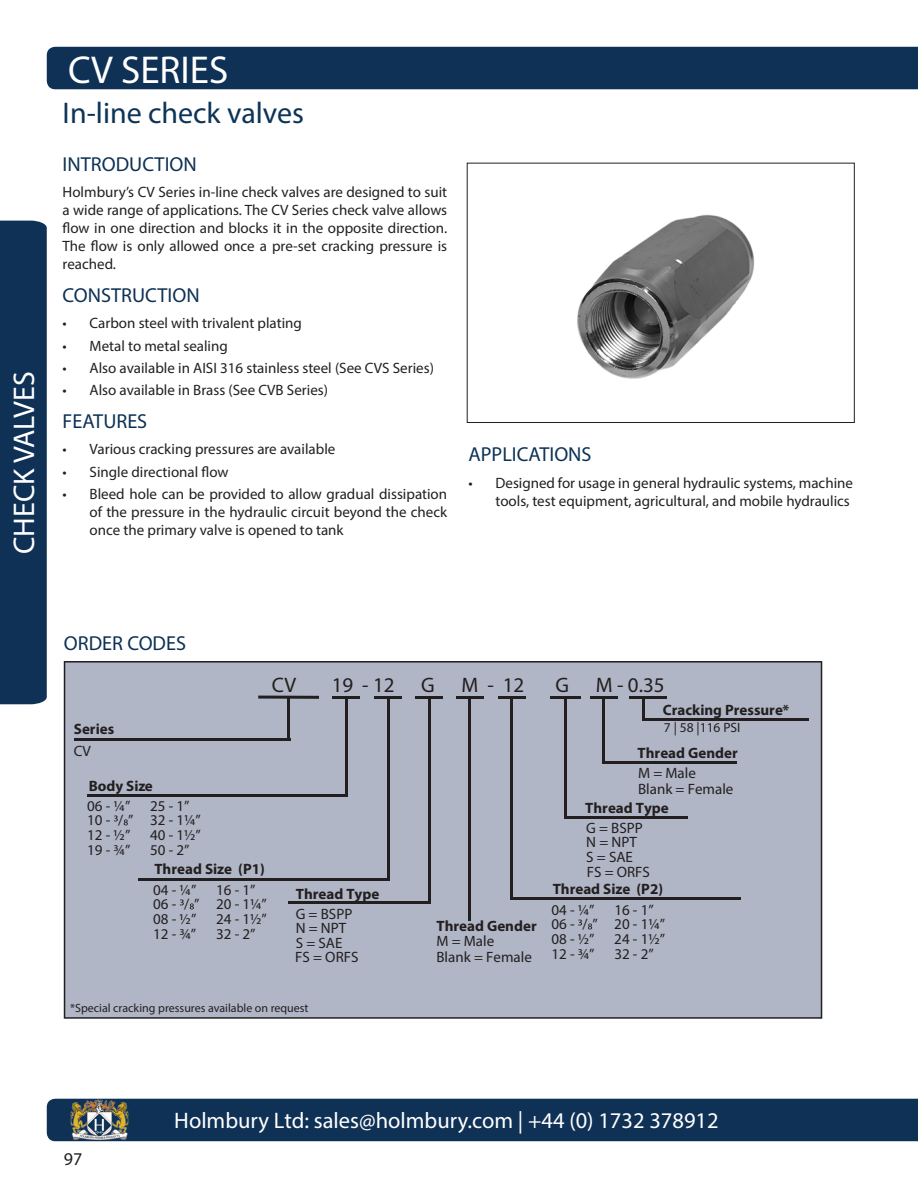
<style>
.page{position:relative;width:918px;height:1188px;background:#fff}
.page>*{position:absolute;margin:0;border:0;box-sizing:border-box;transform-origin:0 0}
.t1{font:39px "Myriad Pro";color:#fff}
.t2{font:30px "Myriad Pro";color:#0d3356}
.t3{font:30px "Myriad Pro";color:#fff}
.t4{font:22.5px "Myriad Pro";color:#fff}
.t5{font:21px "Myriad Pro";color:#231f20}
.t6{font:20.25px "Myriad Pro";color:#0d3154}
.t7{font:18px "Myriad Pro";color:#231f20}
.t8{font:15px/18px "Myriad Pro";color:#231f20}
.t9{font:700 15px "Myriad Pro";color:#231f20}
.t10{font:13.5px "Myriad Pro";color:#231f20}
.t11{font:12px "Myriad Pro";color:#231f20}
</style>
<div class="page">
<div style="left:47px;top:1099px;width:871px;height:42px;background:#0f3155"></div>
<img style="left:71px;top:1099px;width:57px;height:41px">
<div style="left:0;top:221px;width:47px;height:483px;background:#0f3155"></div>
<div style="left:47px;top:47px;width:871px;height:42px;background:#0f3155"></div>
<img style="left:577px;top:214px;width:178px;height:165px">
<svg style="left:466px;top:391px;width:389px;height:32px"></svg>
<div style="left:64px;top:661px;width:758px;height:358px;background:#b0b6c5"></div>
<hr style="left:550px;top:696px;width:30px;height:3px;background:#231f20">
<hr style="left:510px;top:698px;width:3px;height:201px;background:#231f20">
<hr style="left:428px;top:697px;width:3px;height:206px;background:#231f20">
<hr style="left:468px;top:698px;width:3px;height:223px;background:#231f20">
<hr style="left:564px;top:699px;width:3px;height:119px;background:#231f20">
<hr style="left:602px;top:699px;width:3px;height:64px;background:#231f20">
<hr style="left:258px;top:696px;width:61px;height:3px;background:#231f20">
<hr style="left:287px;top:699px;width:3px;height:40px;background:#231f20">
<hr style="left:74px;top:738px;width:217px;height:3px;background:#231f20">
<hr style="left:510px;top:897px;width:230px;height:3px;background:#231f20">
<hr style="left:138px;top:878px;width:252px;height:3px;background:#231f20">
<hr style="left:564px;top:816px;width:123px;height:3px;background:#231f20">
<hr style="left:289px;top:901px;width:142px;height:3px;background:#231f20">
<svg style="left:114px;top:815px;width:4px;height:6px"></svg>
<svg style="left:124px;top:819px;width:4px;height:6px"></svg>
<hr style="left:416px;top:696px;width:27px;height:3px;background:#231f20">
<hr style="left:456px;top:696px;width:27px;height:3px;background:#231f20">
<hr style="left:498px;top:696px;width:27px;height:3px;background:#231f20">
<svg style="left:180px;top:899px;width:4px;height:6px"></svg>
<svg style="left:190px;top:903px;width:4px;height:6px"></svg>
<svg style="left:578px;top:920px;width:4px;height:6px"></svg>
<svg style="left:588px;top:924px;width:4px;height:6px"></svg>
<hr style="left:333px;top:696px;width:27px;height:3px;background:#231f20">
<hr style="left:345px;top:697px;width:3px;height:100px;background:#231f20">
<hr style="left:87px;top:794px;width:261px;height:3px;background:#231f20">
<hr style="left:374px;top:696px;width:27px;height:3px;background:#231f20">
<hr style="left:387px;top:697px;width:3px;height:182px;background:#231f20">
<hr style="left:602px;top:761px;width:135px;height:3px;background:#231f20">
<hr style="left:591px;top:696px;width:27px;height:3px;background:#231f20">
<hr style="left:642px;top:698px;width:3px;height:22px;background:#231f20">
<hr style="left:630px;top:696px;width:37px;height:3px;background:#231f20">
<hr style="left:643px;top:718px;width:166px;height:3px;background:#231f20">
<p class="t3" style="left:5px;top:554px;width:184px;rotate:-90deg">CHECK VALVES</p>
<p class="t1" style="left:68px;top:46px;width:162px">CV SERIES</p>
<p class="t2" style="left:63px;top:95px;width:243px">In-line check valves</p>
<p class="t6" style="left:63px;top:151px;width:136px">INTRODUCTION</p>
<p class="t8" style="left:63px;top:183px;width:386px;text-align:justify">Holmbury’s CV Series in-line check valves are designed to suit a wide range of applications. The CV Series check valve allows flow in one direction and blocks it in the opposite direction.<br>The flow is only allowed once a pre-set cracking pressure is reached.</p>
<p class="t6" style="left:63px;top:283px;width:139px">CONSTRUCTION</p>
<p class="t8" style="left:63px;top:314px;width:241px">• Carbon steel with trivalent plating</p>
<p class="t8" style="left:63px;top:336px;width:167px">• Metal to metal sealing</p>
<p class="t8" style="left:63px;top:359px;width:373px">• Also available in AISI 316 stainless steel (See CVS Series)</p>
<p class="t8" style="left:63px;top:381px;width:267px">• Also available in Brass (See CVB Series)</p>
<p class="t6" style="left:63px;top:409px;width:86px">FEATURES</p>
<p class="t8" style="left:63px;top:440px;width:274px">• Various cracking pressures are available</p>
<p class="t8" style="left:63px;top:462px;width:168px">• Single directional flow</p>
<p class="t8" style="left:90px;top:485px;width:359px;text-align:justify;text-indent:-27px">• Bleed hole can be provided to allow gradual dissipation of the pressure in the hydraulic circuit beyond the check once the primary valve is opened to tank</p>
<p class="t6" style="left:468px;top:442px;width:125px">APPLICATIONS</p>
<p class="t8" style="left:468px;top:473px;width:386px;text-align:right">• Designed for usage in general hydraulic systems, machine tools, test equipment, agricultural, and mobile hydraulics</p>
<p class="t6" style="left:64px;top:631px;width:124px">ORDER CODES</p>
<p class="t9" style="left:74px;top:719px;width:42px">Series</p>
<p class="t8" style="left:74px;top:742px;width:19px">CV</p>
<p class="t9" style="left:89px;top:776px;width:66px">Body Size</p>
<p class="t5" style="left:272px;top:672px;width:26px">CV</p>
<p class="t5" style="left:332px;top:672px;width:64px">19 - 12</p>
<p class="t5" style="left:421px;top:672px;width:15px">G</p>
<p class="t5" style="left:462px;top:672px;width:64px">M - 12</p>
<p class="t5" style="left:555px;top:672px;width:15px">G</p>
<p class="t5" style="left:596px;top:672px;width:70px">M - 0.35</p>
<p class="t9" style="left:663px;top:700px;width:128px">Cracking Pressure*</p>
<p class="t10" style="left:664px;top:719px;width:78px">7 | 58 |116 PSI</p>
<p class="t9" style="left:638px;top:744px;width:102px">Thread Gender</p>
<p class="t8" style="left:638px;top:780px;width:97px">Blank = Female</p>
<p class="t8" style="left:638px;top:764px;width:59px">M = Male</p>
<p class="t8" style="left:150px;top:797px;width:41px">25 - 1”</p>
<p class="t8" style="left:150px;top:840px;width:41px">50 - 2”</p>
<p class="t9" style="left:154px;top:859px;width:112px">Thread Size (P1)</p>
<p class="t8" style="left:153px;top:910px;width:45px">08 - ½”</p>
<p class="t8" style="left:216px;top:910px;width:52px">24 - 1½”</p>
<p class="t8" style="left:87px;top:798px;width:48px;line-height:14.5px">06 - ¼”<br>10 - / ”</p>
<p class="t8" style="left:87px;top:840px;width:45px">19 - ¾”</p>
<p class="t8" style="left:150px;top:811px;width:52px">32 - 1¼”</p>
<p class="t8" style="left:87px;top:826px;width:45px">12 - ½”</p>
<p class="t8" style="left:150px;top:826px;width:52px">40 - 1½”</p>
<p class="t8" style="left:216px;top:881px;width:41px">16 - 1”</p>
<p class="t8" style="left:216px;top:924px;width:41px">32 - 2”</p>
<p class="t8" style="left:153px;top:882px;width:48px;line-height:14.5px">04 - ¼”<br>06 - / ”</p>
<p class="t8" style="left:153px;top:924px;width:45px">12 - ¾”</p>
<p class="t8" style="left:216px;top:895px;width:52px">20 - 1¼”</p>
<p class="t9" style="left:296px;top:884px;width:85px">Thread Type</p>
<p class="t8" style="left:296px;top:904px;width:58px">G = BSPP</p>
<p class="t8" style="left:296px;top:921px;width:52px;line-height:14.2px">N = NPT<br>S = SAE</p>
<p class="t8" style="left:295px;top:947px;width:65px">FS = ORFS</p>
<p class="t11" style="left:70px;top:1001px;width:240px">*Special cracking pressures available on request</p>
<p class="t9" style="left:436px;top:917px;width:102px">Thread Gender</p>
<p class="t8" style="left:436px;top:948px;width:97px">Blank = Female</p>
<p class="t8" style="left:436px;top:932px;width:59px">M = Male</p>
<p class="t9" style="left:585px;top:798px;width:85px">Thread Type</p>
<p class="t8" style="left:586px;top:835px;width:52px;line-height:14.2px">N = NPT<br>S = SAE</p>
<p class="t8" style="left:586px;top:818px;width:58px">G = BSPP</p>
<p class="t8" style="left:587px;top:863px;width:65px">FS = ORFS</p>
<p class="t9" style="left:553px;top:879px;width:112px">Thread Size (P2)</p>
<p class="t8" style="left:551px;top:930px;width:45px">08 - ½”</p>
<p class="t8" style="left:614px;top:930px;width:52px">24 - 1½”</p>
<p class="t8" style="left:614px;top:901px;width:41px">16 - 1”</p>
<p class="t8" style="left:614px;top:944px;width:41px">32 - 2”</p>
<p class="t8" style="left:551px;top:902px;width:48px;line-height:14.5px">04 - ¼”<br>06 - / ”</p>
<p class="t8" style="left:551px;top:944px;width:45px">12 - ¾”</p>
<p class="t8" style="left:614px;top:915px;width:52px">20 - 1¼”</p>
<p class="t7" style="left:64px;top:1148px;width:20px">97</p>
<h3 class="t4" style="left:174px;top:1107px;width:546px">Holmbury Ltd: sales@holmbury.com | +44 (0) 1732 378912</h3>
</div>
